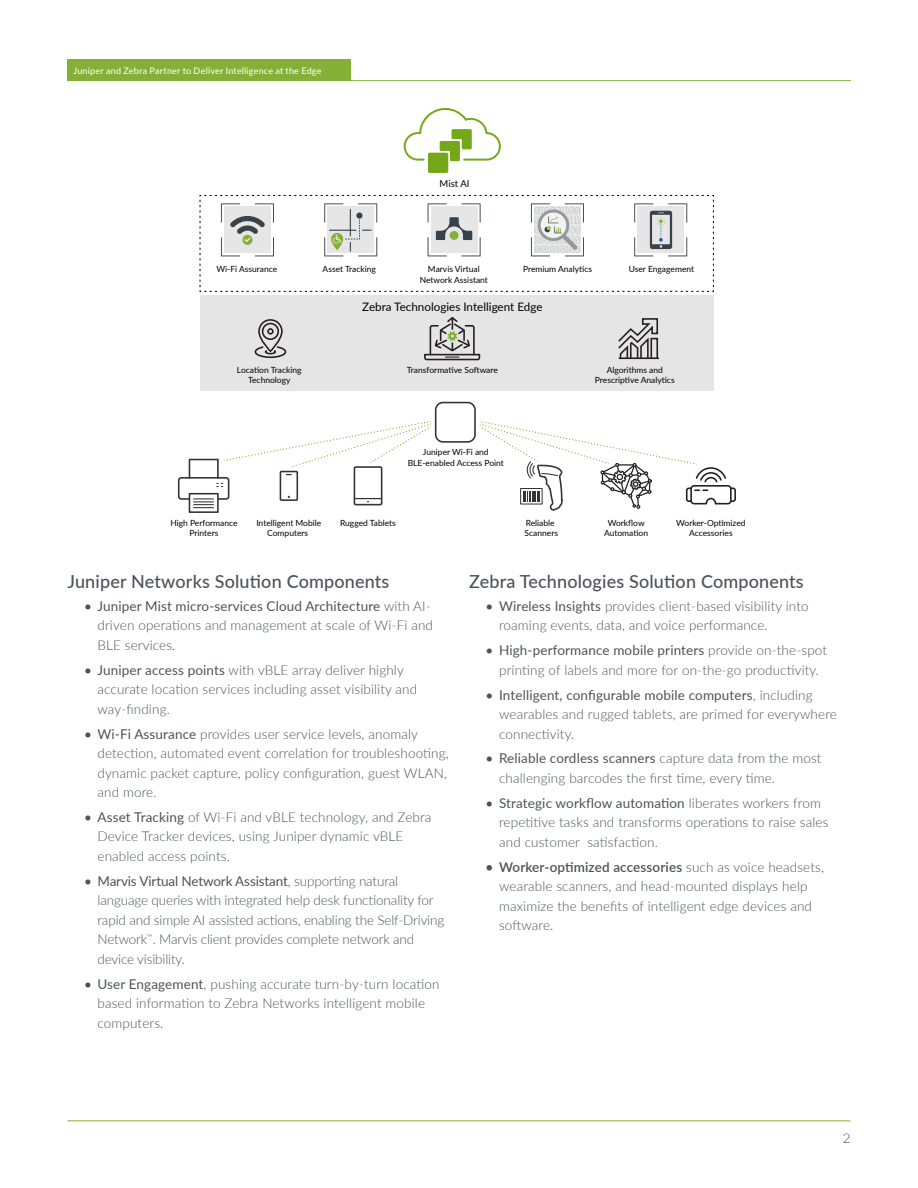
<style>
.page{position:relative;width:918px;height:1188px;background:#fff}
.page>*{position:absolute;margin:0;border:0;box-sizing:border-box;transform-origin:0 0}
.t1{font:500 18px "Lato";letter-spacing:.01em;color:#4d525a}
.t2{font:300 13.5px/19.5px "Lato";letter-spacing:.01em;color:#4d525a}
.t3{font:300 13.5px/19.5px "Lato";letter-spacing:-.01em;color:#4d525a}
.t4{font:11.7px "Lato";color:#000}
.t5{font:9.6px "Lato";color:#000}
.t6{font:9px "Lato";letter-spacing:.025em;color:#fff}
.t7{font:8.55px/10.2px "Lato";color:#000;text-align:center}
.s1{font-weight:400}
.s2{font-weight:600}
</style>
<div class="page">
<hr style="left:68px;top:80px;width:783px;height:1px;background:#84b135">
<hr style="left:68px;top:1120px;width:782px;height:1px;background:#84b135">
<div style="left:68px;top:60px;width:283px;height:21px;background:#84b135"></div>
<div style="left:200px;top:295px;width:513px;height:96px;background:#e5e5e5"></div>
<svg style="left:404px;top:108px;width:97px;height:53px"></svg>
<div style="left:428px;top:153px;width:20px;height:20px;background:#74a81b;border-radius:2px"></div>
<div style="left:258px;top:319px;width:25px;height:33px;border:2px solid #231f20;border-radius:11px"></div>
<svg style="left:254px;top:345px;width:33px;height:14px"></svg>
<div style="left:262px;top:323px;width:17px;height:17px;border:2px solid #231f20;border-radius:50%"></div>
<div style="left:267px;top:328px;width:7px;height:7px;border:2px solid #231f20;border-radius:50%"></div>
<svg style="left:424px;top:317px;width:57px;height:44px"></svg>
<svg style="left:618px;top:318px;width:41px;height:42px"></svg>
<hr style="left:619px;top:357px;width:40px;height:2px;background:#231f20">
<div style="left:189px;top:459px;width:30px;height:20px;border:2px solid #333"></div>
<div style="left:178px;top:477px;width:51px;height:23px;border:2px solid #333;border-radius:3px"></div>
<div style="left:189px;top:493px;width:30px;height:20px;border:2px solid #333"></div>
<svg style="left:194px;top:498px;width:19px;height:10px"></svg>
<div style="left:280px;top:471px;width:18px;height:30px;border:2px solid #333"></div>
<div style="left:354px;top:466px;width:28px;height:39px;border:2px solid #333"></div>
<svg style="left:354px;top:498px;width:28px;height:4px"></svg>
<svg style="left:200px;top:195px;width:514px;height:97px"></svg>
<div style="left:435px;top:402px;width:41px;height:41px;border:2px solid #333;border-radius:7px"></div>
<svg style="left:224px;top:421px;width:207px;height:47px"></svg>
<svg style="left:480px;top:421px;width:256px;height:90px"></svg>
<p class="t6" style="left:73px;top:64px;width:250px">Juniper and Zebra Partner to Deliver Intelligence at the Edge</p>
<p class="t7" style="left:216px;top:264px;width:62px">Wi-Fi Assurance</p>
<p class="t5" style="left:440px;top:176px;width:31px">Mist AI</p>
<p class="t7" style="left:323px;top:264px;width:55px">Asset Tracking</p>
<p class="t7" style="left:420px;top:264px;width:70px">Marvis Virtual<br>Network Assistant</p>
<p class="t7" style="left:523px;top:264px;width:70px">Premium Analytics</p>
<p class="t4" style="left:362px;top:298px;width:182px">Zebra Technologies Intelligent Edge</p>
<p class="t7" style="left:629px;top:264px;width:67px">User Engagement</p>
<p class="t7" style="left:237px;top:365px;width:66px">Location Tracking<br>Technology</p>
<p class="t7" style="left:407px;top:365px;width:92px">Transformative Software</p>
<p class="t7" style="left:408px;top:447px;width:98px">Juniper Wi-Fi and<br>BLE-enabled Access Point</p>
<p class="t7" style="left:595px;top:365px;width:81px">Algorithms and<br>Prescriptive Analytics</p>
<p class="t7" style="left:170px;top:518px;width:69px">High Performance<br>Printers</p>
<p class="t7" style="left:256px;top:518px;width:67px">Intelligent Mobile<br>Computers</p>
<p class="t7" style="left:676px;top:518px;width:71px">Worker-Optimized<br>Accessories</p>
<p class="t7" style="left:340px;top:518px;width:57px">Rugged Tablets</p>
<p class="t7" style="left:525px;top:518px;width:35px;text-align:left">Reliable<br>Scanners</p>
<p class="t7" style="left:604px;top:518px;width:46px">Workflow<br>Automation</p>
<h1 class="t1" style="left:68px;top:568px;width:323px">Juniper Networks Solution Components</h1>
<p class="t2" style="left:98px;top:596px;width:337px;text-indent:-14px"><span class="s1">• Juniper Mist micro-services Cloud Architecture</span> with AI&shy;driven operations and management at scale of Wi-Fi and<br>BLE services.</p>
<p class="t2" style="left:98px;top:660px;width:321px;text-indent:-14px"><span class="s1">• Juniper access points</span> with vBLE array deliver highly accurate location services including asset visibility and way-finding.</p>
<p class="t2" style="left:98px;top:723px;width:353px;text-indent:-14px"><span class="s1">• Wi-Fi Assurance</span> provides user service levels, anomaly detection, automated event correlation for troubleshooting, dynamic packet capture, policy configuration, guest WLAN, and more.</p>
<p class="t2" style="left:98px;top:807px;width:336px;text-indent:-14px"><span class="s1">• Asset Tracking</span> of Wi-Fi and vBLE technology, and Zebra<br>Device Tracker devices, using Juniper dynamic vBLE enabled access points.</p>
<p class="t3" style="left:98px;top:871px;width:348px;text-indent:-14px"><span class="s1">• Marvis Virtual Network Assistant</span>, supporting natural language queries with integrated help desk functionality for rapid and simple AI assisted actions, enabling the Self-Driving Network<sup>™</sup>. Marvis client provides complete network and device visibility.</p>
<p class="t2" style="left:98px;top:974px;width:344px;text-indent:-14px"><span class="s1">• User Engagement</span>, pushing accurate turn-by-turn location based information to Zebra Networks intelligent mobile computers.</p>
<h1 class="t1" style="left:469px;top:568px;width:336px">Zebra Technologies Solution Components</h1>
<p class="t2" style="left:499px;top:596px;width:311px;text-indent:-14px"><span class="s1">• Wireless Insights</span> provides client-based visibility into roaming events, data, and voice performance.</p>
<p class="t2" style="left:486px;top:640px;width:343px;text-align:center"><span class="s1">• High-performance mobile printers</span> provide on-the-spot printing of labels and more for on-the-go productivity.</p>
<p class="t2" style="left:499px;top:684px;width:339px;text-indent:-14px"><span class="s1">• Intelligent, configurable mobile computers</span>, including wearables and rugged tablets, are primed for everywhere connectivity.</p>
<p class="t2" style="left:499px;top:748px;width:324px;text-indent:-14px"><span class="s1">• Reliable cordless scanners</span> capture data from the most challenging barcodes the first time, every time.</p>
<p class="t2" style="left:499px;top:793px;width:331px;text-indent:-14px"><span class="s1">• Strategic workflow automation</span> liberates workers from repetitive tasks and transforms operations to raise sales and customer satisfaction.</p>
<p class="t2" style="left:499px;top:857px;width:326px;text-indent:-14px"><span class="s2">• Worker-optimized accessories</span> such as voice headsets, wearable scanners, and head-mounted displays help maximize the benefits of intelligent edge devices and software.</p>
<p class="t2" style="left:843px;top:1128px;width:9px">2</p>
</div>
